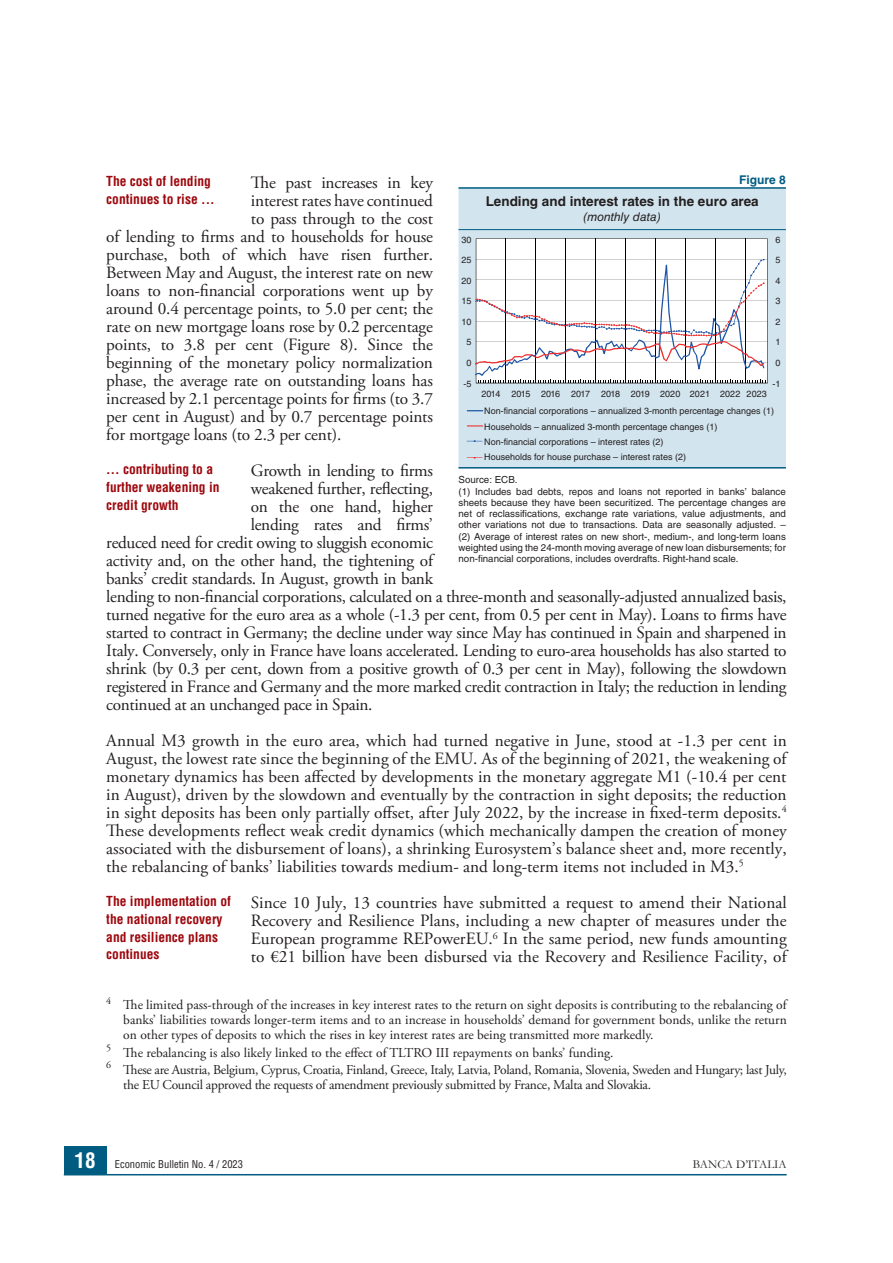
<style>
.page{position:relative;width:893px;height:1263px;background:#fff}
.page>*{position:absolute;margin:0;border:0;box-sizing:border-box;transform-origin:0 0}
.BE_TESTO_-_Paragrafo{font:17.25px/18px "Adobe Garamond Pro";letter-spacing:-.02em;color:#231f20;text-align:justify}
.BE_TESTO_-_Nota{font:13.5px/15px "Adobe Garamond Pro";letter-spacing:-.02em;color:#231f20;text-align:justify}
.BE_TESTO_-_Titoletto{font:700 condensed 13.5px/17.5px "Helvetica LT Std";color:#9d070d}
.BE_TESTO_-_Nota-2{font:13.5px "Adobe Garamond Pro";color:#231f20}
.BE_TAB_FIG_-_Titolo{font:700 13.5px "Helvetica LT Std";color:#231f20}
.t1{font:12px "Garamond";color:#231f20}
.BE_TAB_FIG_-_Sottoti{font:italic 12px "Helvetica LT Std";color:#231f20}
.BE_TAB_FIG_-_Numero{font:700 12px "Helvetica LT Std";color:#005c81}
.t2{font:condensed 10.5px "Helvetica LT Std";color:#231f20}
.BE_TAB_FIG_-_Nota{font:9.75px/11.2px "Helvetica LT Std";color:#231f20;text-align:justify}
.t3{font:9px/15.3px "Helvetica LT Std";color:#231f20}
.s1{font-weight:700;font-size:21px;color:#fff}
</style>
<div class="page">
<div style="left:64px;top:1146px;width:42px;height:29px;background:#005c81"></div>
<hr style="left:64px;top:1174px;width:723px;height:1px;background:#005c81">
<div style="left:458px;top:189px;width:328px;height:278px;background:#d2e4ee"></div>
<hr style="left:458px;top:187px;width:328px;height:2px;background:#005c81">
<hr style="left:458px;top:467px;width:328px;height:1px;background:#005c81">
<hr style="left:458px;top:229px;width:328px;height:1px;background:#005c81">
<svg style="left:467px;top:410px;width:16px;height:1px"></svg>
<svg style="left:467px;top:425px;width:16px;height:1px"></svg>
<svg style="left:467px;top:440px;width:15px;height:2px"></svg>
<svg style="left:467px;top:457px;width:15px;height:1px"></svg>
<hr style="left:476px;top:383px;width:291px;height:1px;background:#000001">
<svg style="left:476px;top:239px;width:292px;height:144px"></svg>
<h2 class="BE_TAB_FIG_-_Numero" style="left:739px;top:172px;width:48px">Figure 8</h2>
<h2 class="BE_TAB_FIG_-_Titolo" style="left:486px;top:193px;width:275px">Lending and interest rates in the euro area</h2>
<p class="BE_TAB_FIG_-_Sottoti" style="left:583px;top:210px;width:79px">(monthly data)</p>
<p class="BE_TESTO_-_Paragrafo" style="left:251px;top:174px;width:184px">The past increases in key</p>
<p class="BE_TESTO_-_Paragrafo" style="left:251px;top:192px;width:184px">interest rates have continued</p>
<p class="BE_TESTO_-_Paragrafo" style="left:251px;top:210px;width:184px">to pass through to the cost</p>
<p class="BE_TESTO_-_Paragrafo" style="left:106px;top:228px;width:328px">of lending to firms and to households for house</p>
<p class="BE_TESTO_-_Paragrafo" style="left:106px;top:246px;width:328px">purchase, both of which have risen further.</p>
<p class="BE_TESTO_-_Paragrafo" style="left:106px;top:264px;width:328px">Between May and August, the interest rate on new</p>
<p class="BE_TESTO_-_Paragrafo" style="left:106px;top:282px;width:328px">loans to non-financial corporations went up by</p>
<p class="BE_TESTO_-_Paragrafo" style="left:106px;top:300px;width:328px">around 0.4 percentage points, to 5.0 per cent; the</p>
<p class="BE_TESTO_-_Paragrafo" style="left:106px;top:318px;width:328px">rate on new mortgage loans rose by 0.2 percentage</p>
<p class="BE_TESTO_-_Paragrafo" style="left:106px;top:336px;width:328px">points, to 3.8 per cent (Figure 8). Since the</p>
<p class="BE_TESTO_-_Paragrafo" style="left:106px;top:354px;width:328px">beginning of the monetary policy normalization</p>
<p class="BE_TESTO_-_Paragrafo" style="left:106px;top:372px;width:328px">phase, the average rate on outstanding loans has</p>
<p class="BE_TESTO_-_Paragrafo" style="left:106px;top:390px;width:328px">increased by 2.1 percentage points for firms (to 3.7</p>
<p class="BE_TESTO_-_Paragrafo" style="left:106px;top:408px;width:328px">per cent in August) and by 0.7 percentage points</p>
<p class="BE_TESTO_-_Paragrafo" style="left:106px;top:426px;width:237px">for mortgage loans (to 2.3 per cent).</p>
<p class="BE_TESTO_-_Paragrafo" style="left:251px;top:462px;width:184px">Growth in lending to firms</p>
<p class="BE_TESTO_-_Paragrafo" style="left:251px;top:480px;width:184px">weakened further, reflecting,</p>
<p class="BE_TESTO_-_Paragrafo" style="left:251px;top:498px;width:184px">on the one hand, higher</p>
<p class="BE_TESTO_-_Paragrafo" style="left:251px;top:516px;width:184px">lending rates and firms’</p>
<p class="BE_TESTO_-_Paragrafo" style="left:106px;top:534px;width:328px">reduced need for credit owing to sluggish economic</p>
<p class="BE_TESTO_-_Paragrafo" style="left:106px;top:552px;width:328px">activity and, on the other hand, the tightening of</p>
<p class="BE_TESTO_-_Paragrafo" style="left:106px;top:570px;width:328px">banks’ credit standards. In August, growth in bank</p>
<p class="BE_TESTO_-_Paragrafo" style="left:106px;top:588px;width:682px">lending to non-financial corporations, calculated on a three-month and seasonally-adjusted annualized basis,</p>
<p class="BE_TESTO_-_Paragrafo" style="left:106px;top:606px;width:682px">turned negative for the euro area as a whole (-1.3 per cent, from 0.5 per cent in May). Loans to firms have</p>
<p class="BE_TESTO_-_Paragrafo" style="left:106px;top:624px;width:682px">started to contract in Germany; the decline under way since May has continued in Spain and sharpened in</p>
<p class="BE_TESTO_-_Paragrafo" style="left:106px;top:642px;width:682px">Italy. Conversely, only in France have loans accelerated. Lending to euro-area households has also started to</p>
<p class="BE_TESTO_-_Paragrafo" style="left:106px;top:660px;width:682px">shrink (by 0.3 per cent, down from a positive growth of 0.3 per cent in May), following the slowdown</p>
<p class="BE_TESTO_-_Paragrafo" style="left:106px;top:678px;width:682px">registered in France and Germany and the more marked credit contraction in Italy; the reduction in lending</p>
<p class="BE_TESTO_-_Paragrafo" style="left:106px;top:696px;width:268px">continued at an unchanged pace in Spain.</p>
<p class="BE_TESTO_-_Paragrafo" style="left:106px;top:732px;width:682px">Annual M3 growth in the euro area, which had turned negative in June, stood at -1.3 per cent in August, the lowest rate since the beginning of the EMU. As of the beginning of 2021, the weakening of monetary dynamics has been affected by developments in the monetary aggregate M1 (-10.4 per cent in August), driven by the slowdown and eventually by the contraction in sight deposits; the reduction in sight deposits has been only partially offset, after July 2022, by the increase in fixed-term deposits.<sup>4<br></sup>These developments reflect weak credit dynamics (which mechanically dampen the creation of money associated with the disbursement of loans), a shrinking Eurosystem’s balance sheet and, more recently, the rebalancing of banks’ liabilities towards medium- and long-term items not included in M3.<sup>5</sup></p>
<p class="BE_TESTO_-_Paragrafo" style="left:251px;top:894px;width:537px">Since 10 July, 13 countries have submitted a request to amend their National Recovery and Resilience Plans, including a new chapter of measures under the European programme REPowerEU.<sup>6</sup> In the same period, new funds amounting to €21 billion have been disbursed via the Recovery and Resilience Facility, of</p>
<p class="BE_TESTO_-_Nota" style="left:123px;top:998px;width:665px;text-indent:-17px"><sup>4</sup> The limited pass-through of the increases in key interest rates to the return on sight deposits is contributing to the rebalancing of banks’ liabilities towards longer-term items and to an increase in households’ demand for government bonds, unlike the return on other types of deposits to which the rises in key interest rates are being transmitted more markedly.</p>
<p class="BE_TESTO_-_Nota-2" style="left:106px;top:1044px;width:509px"><sup>5</sup> The rebalancing is also likely linked to the effect of TLTRO III repayments on banks’ funding.</p>
<p class="BE_TESTO_-_Nota" style="left:123px;top:1062px;width:665px;text-indent:-17px"><sup>6</sup> These are Austria, Belgium, Cyprus, Croatia, Finland, Greece, Italy, Latvia, Poland, Romania, Slovenia, Sweden and Hungary; last July, the EU Council approved the requests of amendment previously submitted by France, Malta and Slovakia.</p>
<h3 class="BE_TESTO_-_Titoletto" style="left:106px;top:173px;width:110px">The cost of lending continues to rise ...</h3>
<p class="t3" style="left:461px;top:232px;width:12px">30</p>
<p class="t3" style="left:775px;top:232px;width:7px">6</p>
<p class="t3" style="left:461px;top:252px;width:12px">25</p>
<p class="t3" style="left:775px;top:252px;width:7px">5</p>
<p class="t3" style="left:461px;top:273px;width:12px">20</p>
<p class="t3" style="left:775px;top:273px;width:7px">4</p>
<p class="t3" style="left:461px;top:293px;width:12px">15</p>
<p class="t3" style="left:775px;top:293px;width:7px">3</p>
<p class="t3" style="left:461px;top:314px;width:12px">10</p>
<p class="t3" style="left:775px;top:314px;width:7px">2</p>
<p class="t3" style="left:775px;top:334px;width:7px">1</p>
<p class="t3" style="left:466px;top:334px;width:7px">5</p>
<p class="t3" style="left:466px;top:355px;width:7px">0</p>
<p class="t3" style="left:775px;top:355px;width:7px">0</p>
<p class="t3" style="left:772px;top:376px;width:10px">-1</p>
<p class="t3" style="left:463px;top:376px;width:10px">-5</p>
<p class="t3" style="left:481px;top:386px;width:287px">2014 2015 2016 2017 2018 2019 2020 2021 2022 2023</p>
<p class="t3" style="left:484px;top:403px;width:291px">Non-financial corporations – annualized 3-month percentage changes (1)<br>Households – annualized 3-month percentage changes (1)<br>Non-financial corporations – interest rates (2)<br>Households for house purchase – interest rates (2)</p>
<h3 class="BE_TESTO_-_Titoletto" style="left:106px;top:461px;width:115px">… contributing to a further weakening in credit growth</h3>
<p class="BE_TAB_FIG_-_Nota" style="left:458px;top:474px;width:61px">Source: ECB.</p>
<p class="BE_TAB_FIG_-_Nota" style="left:458px;top:485px;width:329px">(1) Includes bad debts, repos and loans not reported in banks’ balance sheets because they have been securitized. The percentage changes are net of reclassifications, exchange rate variations, value adjustments, and other variations not due to transactions. Data are seasonally adjusted. – (2) Average of interest rates on new short-, medium-, and long-term loans weighted using the 24-month moving average of new loan disbursements; for non-financial corporations, includes overdrafts. Right-hand scale.</p>
<h3 class="BE_TESTO_-_Titoletto" style="left:106px;top:893px;width:126px">The implementation of the national recovery and resilience plans continues</h3>
<p class="t2" style="left:75px;top:1158px;width:170px"><span class="s1">18</span> Economic Bulletin No. 4 / 2023</p>
<p class="t1" style="left:693px;top:1156px;width:95px">BANCA D’ITALIA</p>
</div>
